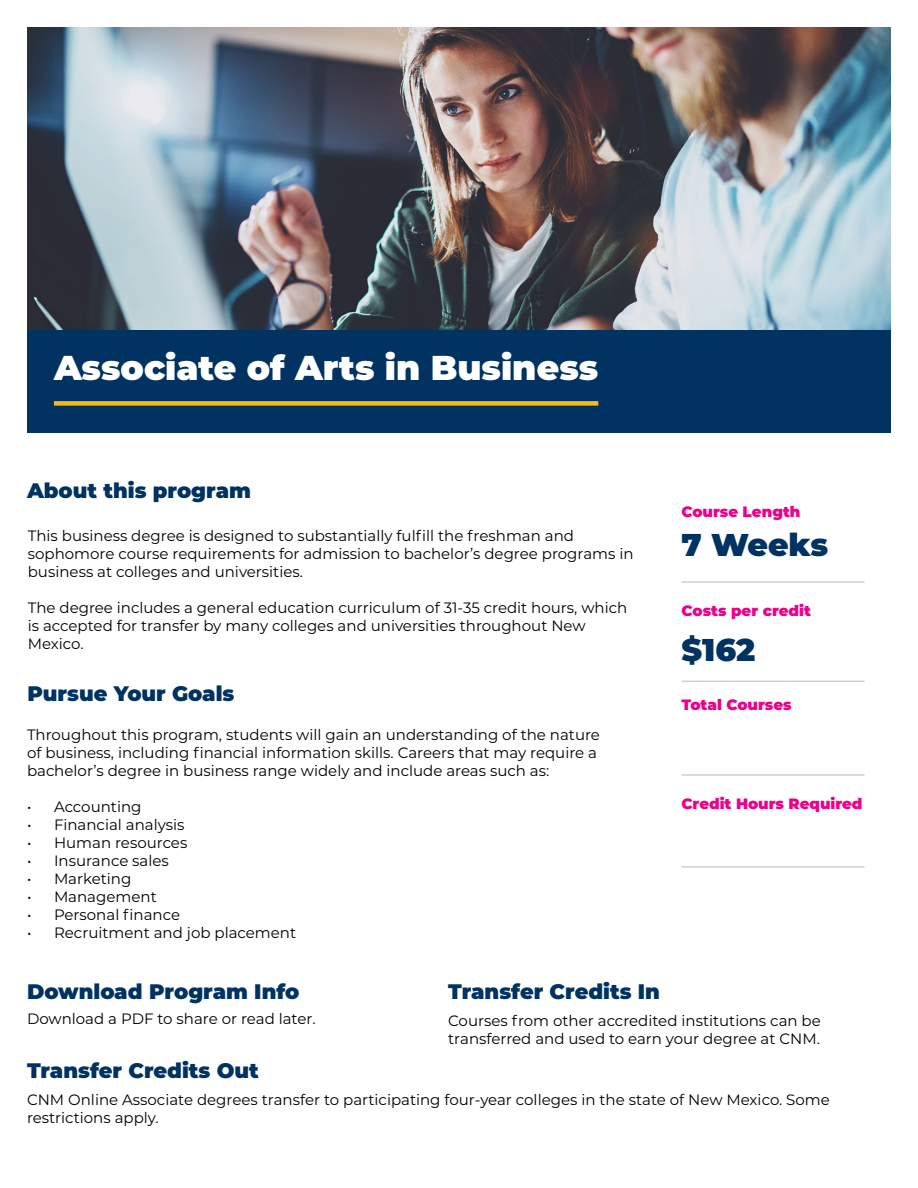
<style>
.page{position:relative;width:918px;height:1188px;background:#fff}
.page>*{position:absolute;margin:0;border:0;box-sizing:border-box;transform-origin:0 0}
.t1{font:900 34.5px "Montserrat";color:#fff}
.t2{font:900 31.5px "Montserrat";color:#003262}
.t3{font:900 21px "Montserrat";color:#003262}
.t4{font:15px/18px "Montserrat";color:#000}
.t5{font:900 15px "Montserrat";color:#ec008c}
</style>
<div class="page">
<div style="left:27px;top:330px;width:864px;height:103px;background:#003262"></div>
<img style="left:27px;top:27px;width:864px;height:302px">
<div style="left:54px;top:401px;width:544px;height:5px;background:#fdba12"></div>
<hr style="left:681px;top:581px;width:184px;height:2px;background:#000">
<hr style="left:681px;top:681px;width:184px;height:1px;background:#000">
<hr style="left:681px;top:774px;width:184px;height:2px;background:#000">
<hr style="left:681px;top:866px;width:184px;height:2px;background:#000">
<p class="t1" style="left:54px;top:342px;width:546px">Associate of Arts in Business</p>
<p class="t3" style="left:27px;top:474px;width:225px">About this program</p>
<p class="t4" style="left:28px;top:526px;width:607px">This business degree is designed to substantially fulfill the freshman and sophomore course requirements for admission to bachelor’s degree programs in business at colleges and universities.</p>
<p class="t4" style="left:28px;top:598px;width:601px">The degree includes a general education curriculum of 31-35 credit hours, which is accepted for transfer by many colleges and universities throughout New<br>Mexico.</p>
<p class="t3" style="left:27px;top:678px;width:209px">Pursue Your Goals</p>
<p class="t4" style="left:27px;top:725px;width:575px">Throughout this program, students will gain an understanding of the nature of business, including financial information skills. Careers that may require a bachelor’s degree in business range widely and include areas such as:</p>
<p class="t4" style="left:27px;top:797px;width:116px">• Accounting</p>
<p class="t4" style="left:27px;top:815px;width:159px">• Financial analysis</p>
<p class="t4" style="left:27px;top:833px;width:162px">• Human resources</p>
<p class="t4" style="left:27px;top:851px;width:143px">• Insurance sales</p>
<p class="t4" style="left:27px;top:869px;width:106px">• Marketing</p>
<p class="t4" style="left:27px;top:887px;width:131px">• Management</p>
<p class="t4" style="left:27px;top:905px;width:155px">• Personal finance</p>
<p class="t4" style="left:27px;top:923px;width:271px">• Recruitment and job placement</p>
<p class="t5" style="left:681px;top:500px;width:121px">Course Length</p>
<p class="t2" style="left:681px;top:521px;width:148px">7 Weeks</p>
<p class="t5" style="left:681px;top:600px;width:131px">Costs per credit</p>
<p class="t2" style="left:681px;top:626px;width:75px">$162</p>
<p class="t5" style="left:681px;top:693px;width:112px">Total Courses</p>
<p class="t5" style="left:681px;top:793px;width:183px">Credit Hours Required</p>
<p class="t3" style="left:27px;top:976px;width:274px">Download Program Info</p>
<p class="t4" style="left:27px;top:1009px;width:290px">Download a PDF to share or read later.</p>
<p class="t3" style="left:27px;top:1055px;width:233px">Transfer Credits Out</p>
<p class="t3" style="left:448px;top:976px;width:213px">Transfer Credits In</p>
<p class="t4" style="left:448px;top:1012px;width:374px">Courses from other accredited institutions can be transferred and used to earn your degree at CNM.</p>
<p class="t4" style="left:27px;top:1090px;width:804px">CNM Online Associate degrees transfer to participating four-year colleges in the state of New Mexico. Some restrictions apply.</p>
</div>
